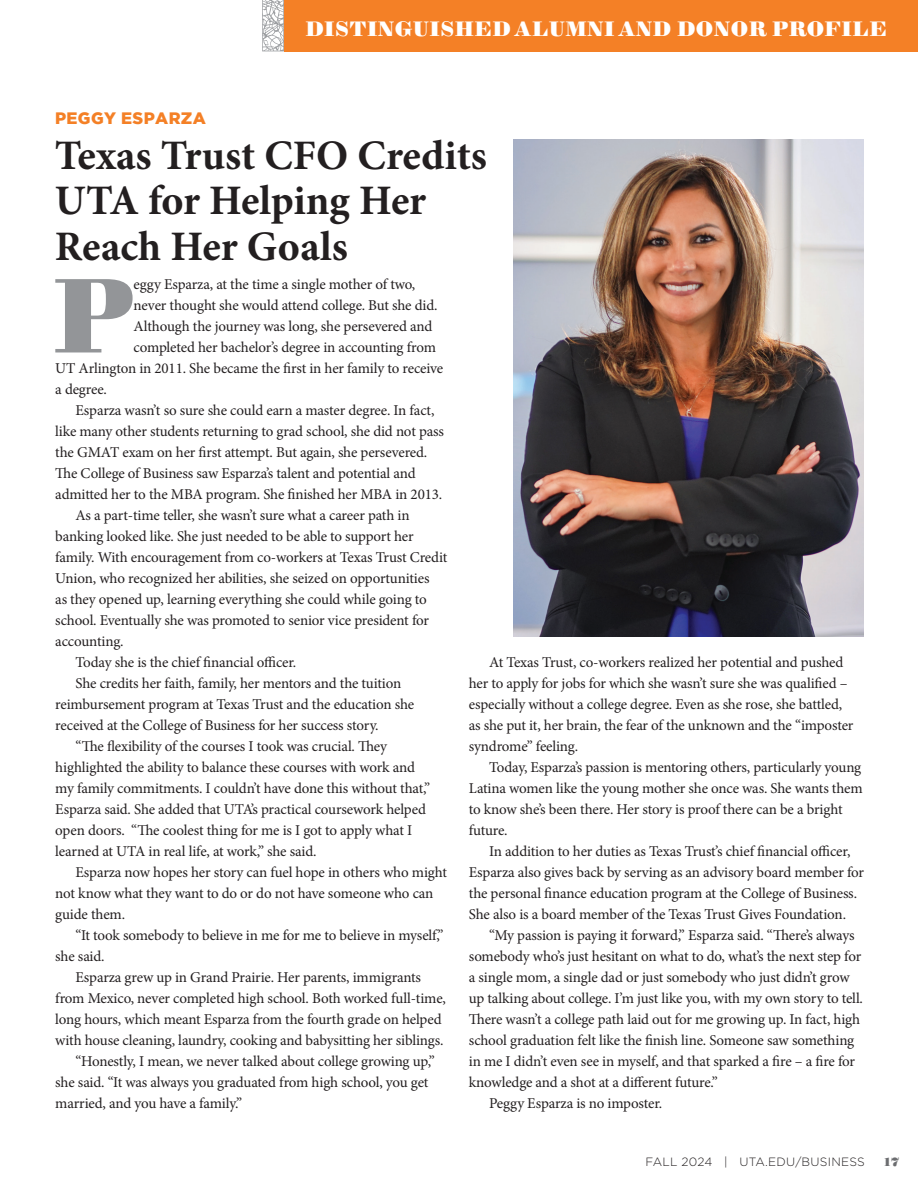
<style>
.page{position:relative;width:918px;height:1188px;background:#fff}
.page>*{position:absolute;margin:0;border:0;box-sizing:border-box;transform-origin:0 0}
.t1{font:106.35px "Sybarite Small";color:#939598}
.t2{font:700 42px/45.3px "Minion Pro";color:#231f20}
.t3{font:21px "Sybarite Small";letter-spacing:.02em;color:#fff}
.t4{font:900 16.5px "Gotham";letter-spacing:.025em;color:#f48026}
.t5{font:15px/21px "Minion Pro";letter-spacing:-.015em;color:#231f20}
.t6{font:300 12px "Gotham";letter-spacing:.02em;color:#231f20}
.t7{font:12px "Sybarite Small";color:#6c6d70}
</style>
<div class="page">
<svg style="left:262px;top:0;width:22px;height:51px"></svg>
<div style="left:284px;top:0;width:634px;height:52px;background:#f48026"></div>
<img style="left:513px;top:139px;width:351px;height:497px">
<h3 class="t3" style="left:305px;top:16px;width:583px">DISTINGUISHED ALUMNI AND DONOR PROFILE</h3>
<p class="t4" style="left:55px;top:108px;width:152px">PEGGY ESPARZA</p>
<h2 class="t2" style="left:55px;top:132px;width:434px">Texas Trust CFO Credits<br>UTA for Helping Her<br>Reach Her Goals</h2>
<h1 class="t1" style="left:52px;top:248px;width:84px">P</h1>
<p class="t5" style="left:134px;top:274px;width:283px">eggy Esparza, at the time a single mother of two,</p>
<p class="t5" style="left:134px;top:295px;width:305px">never thought she would attend college. But she did.</p>
<p class="t5" style="left:134px;top:316px;width:300px">Although the journey was long, she persevered and</p>
<p class="t5" style="left:134px;top:337px;width:304px">completed her bachelor’s degree in accounting from</p>
<p class="t5" style="left:55px;top:358px;width:389px">UT Arlington in 2011. She became the first in her family to receive</p>
<p class="t5" style="left:55px;top:379px;width:53px">a degree.</p>
<p class="t5" style="left:76px;top:400px;width:360px">Esparza wasn’t so sure she could earn a master degree. In fact,</p>
<p class="t5" style="left:55px;top:421px;width:390px">like many other students returning to grad school, she did not pass</p>
<p class="t5" style="left:55px;top:442px;width:373px">the GMAT exam on her first attempt. But again, she persevered.</p>
<p class="t5" style="left:55px;top:463px;width:362px">The College of Business saw Esparza’s talent and potential and</p>
<p class="t5" style="left:55px;top:484px;width:388px">admitted her to the MBA program. She finished her MBA in 2013.</p>
<p class="t5" style="left:76px;top:505px;width:336px">As a part-time teller, she wasn’t sure what a career path in</p>
<p class="t5" style="left:55px;top:526px;width:360px">banking looked like. She just needed to be able to support her</p>
<p class="t5" style="left:55px;top:547px;width:394px">family. With encouragement from co-workers at Texas Trust Credit</p>
<p class="t5" style="left:55px;top:568px;width:376px">Union, who recognized her abilities, she seized on opportunities</p>
<p class="t5" style="left:55px;top:589px;width:373px">as they opened up, learning everything she could while going to</p>
<p class="t5" style="left:55px;top:610px;width:375px">school. Eventually she was promoted to senior vice president for</p>
<p class="t5" style="left:55px;top:631px;width:70px">accounting.</p>
<p class="t5" style="left:76px;top:652px;width:222px">Today she is the chief financial officer.</p>
<p class="t5" style="left:76px;top:673px;width:327px">She credits her faith, family, her mentors and the tuition</p>
<p class="t5" style="left:55px;top:694px;width:360px">reimbursement program at Texas Trust and the education she</p>
<p class="t5" style="left:55px;top:715px;width:325px">received at the College of Business for her success story.</p>
<p class="t5" style="left:76px;top:736px;width:313px">“The flexibility of the courses I took was crucial. They</p>
<p class="t5" style="left:55px;top:757px;width:361px">highlighted the ability to balance these courses with work and</p>
<p class="t5" style="left:55px;top:778px;width:377px">my family commitments. I couldn’t have done this without that,”</p>
<p class="t5" style="left:55px;top:799px;width:372px">Esparza said. She added that UTA’s practical coursework helped</p>
<p class="t5" style="left:55px;top:820px;width:358px">open doors. “The coolest thing for me is I got to apply what I</p>
<p class="t5" style="left:55px;top:841px;width:263px">learned at UTA in real life, at work,” she said.</p>
<p class="t5" style="left:76px;top:862px;width:373px">Esparza now hopes her story can fuel hope in others who might</p>
<p class="t5" style="left:55px;top:883px;width:380px">not know what they want to do or do not have someone who can</p>
<p class="t5" style="left:55px;top:904px;width:71px">guide them.</p>
<p class="t5" style="left:76px;top:925px;width:370px">“It took somebody to believe in me for me to believe in myself,”</p>
<p class="t5" style="left:55px;top:946px;width:51px">she said.</p>
<p class="t5" style="left:76px;top:967px;width:347px">Esparza grew up in Grand Prairie. Her parents, immigrants</p>
<p class="t5" style="left:55px;top:988px;width:392px">from Mexico, never completed high school. Both worked full-time,</p>
<p class="t5" style="left:55px;top:1009px;width:388px">long hours, which meant Esparza from the fourth grade on helped</p>
<p class="t5" style="left:55px;top:1030px;width:390px">with house cleaning, laundry, cooking and babysitting her siblings.</p>
<p class="t5" style="left:76px;top:1051px;width:361px">“Honestly, I mean, we never talked about college growing up,”</p>
<p class="t5" style="left:55px;top:1072px;width:375px">she said. “It was always you graduated from high school, you get</p>
<p class="t5" style="left:55px;top:1093px;width:189px">married, and you have a family.”</p>
<p class="t5" style="left:469px;top:652px;width:386px;text-indent:20px">At Texas Trust, co-workers realized her potential and pushed her to apply for jobs for which she wasn’t sure she was qualified – especially without a college degree. Even as she rose, she battled, as she put it, her brain, the fear of the unknown and the “imposter syndrome” feeling.</p>
<p class="t5" style="left:469px;top:757px;width:395px;text-indent:20px">Today, Esparza’s passion is mentoring others, particularly young Latina women like the young mother she once was. She wants them to know she’s been there. Her story is proof there can be a bright future.</p>
<p class="t5" style="left:469px;top:841px;width:397px;text-indent:20px">In addition to her duties as Texas Trust’s chief financial officer, Esparza also gives back by serving as an advisory board member for the personal finance education program at the College of Business.<br>She also is a board member of the Texas Trust Gives Foundation.</p>
<p class="t5" style="left:489px;top:925px;width:367px">“My passion is paying it forward,” Esparza said. “There’s always</p>
<p class="t5" style="left:469px;top:946px;width:394px">somebody who’s just hesitant on what to do, what’s the next step for</p>
<p class="t5" style="left:469px;top:967px;width:382px">a single mom, a single dad or just somebody who just didn’t grow</p>
<p class="t5" style="left:469px;top:988px;width:396px">up talking about college. I’m just like you, with my own story to tell.</p>
<p class="t5" style="left:469px;top:1009px;width:393px">There wasn’t a college path laid out for me growing up. In fact, high</p>
<p class="t5" style="left:469px;top:1030px;width:387px">school graduation felt like the finish line. Someone saw something</p>
<p class="t5" style="left:469px;top:1051px;width:388px">in me I didn’t even see in myself, and that sparked a fire – a fire for</p>
<p class="t5" style="left:469px;top:1072px;width:250px">knowledge and a shot at a different future.”</p>
<p class="t5" style="left:489px;top:1093px;width:175px">Peggy Esparza is no imposter.</p>
<p class="t6" style="left:646px;top:1154px;width:221px">FALL 2024 | UTA.EDU/BUSINESS</p>
<p class="t7" style="left:884px;top:1154px;width:16px">17</p>
</div>
